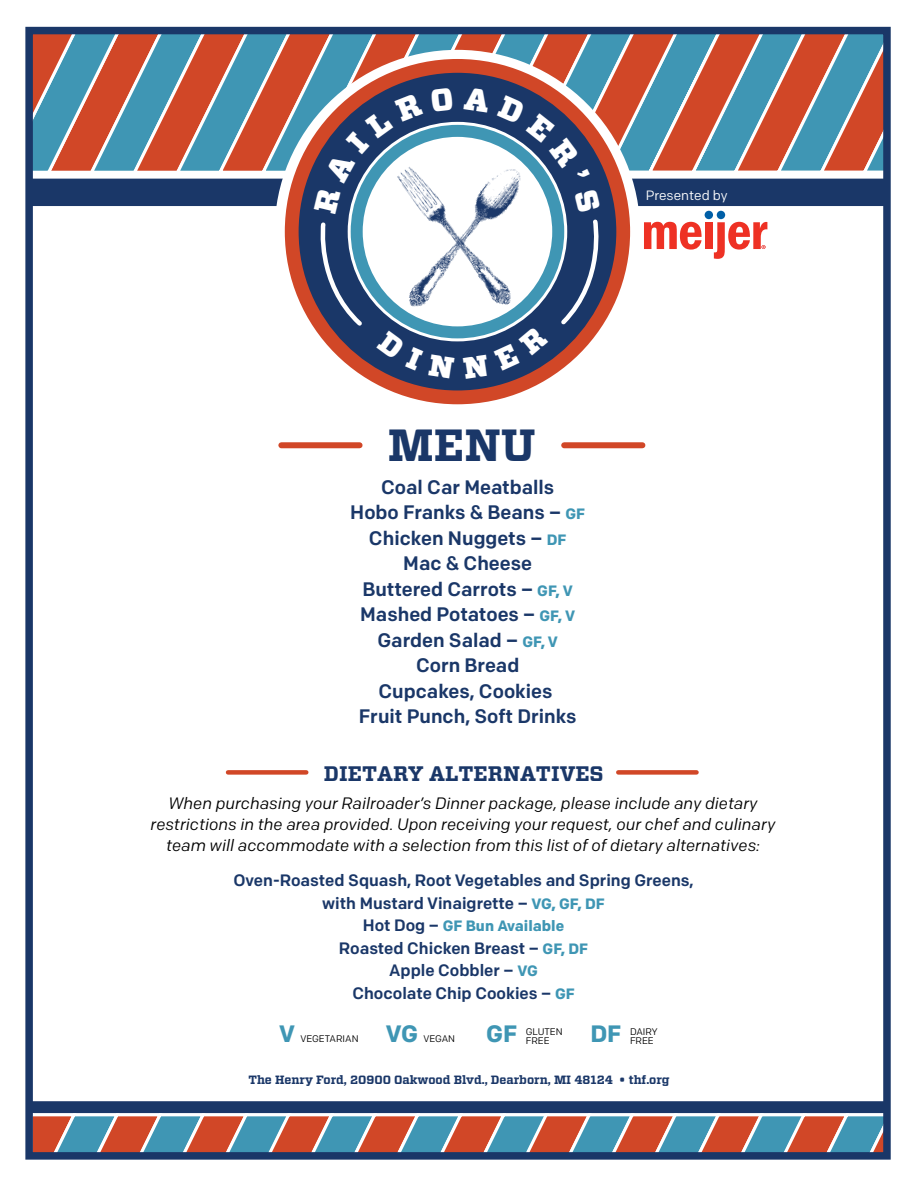
<style>
.page{position:relative;width:918px;height:1188px;background:#fff}
.page>*{position:absolute;margin:0;border:0;box-sizing:border-box;transform-origin:0 0}
.t1{font:700 45px "Vitesse";color:#1a3768}
.t2{font:700 23.7px "Colfax";color:#3f96b4}
.t3{font:700 21px "Vitesse";color:#1a3768}
.t4{font:500 19.5px/25.5px "Colfax";color:#1a3768;text-align:center}
.t5{font:italic 16.5px/21px "Colfax";color:#000;text-align:center}
.t6{font:500 16.5px/22.5px "Colfax";color:#1a3768;text-align:center}
.t7{font:700 15px "Colfax";color:#3f96b4}
.t8{font:13.5px "Colfax";color:#fff}
.t9{font:700 12px "Vitesse";color:#1a3768}
.t10{font:9.6px/9.6px "Colfax";color:#000}
.s1{font-weight:700;font-size:15px;color:#3f96b4}
.s2{font-weight:500;font-size:16.5px;color:#1a3768}
</style>
<div class="page">
<div style="left:24px;top:1097px;width:865px;height:21px;background:#1a3768;border:4px solid #fff"></div>
<svg style="left:366px;top:378px;width:183px;height:12px;background:#80545e"></svg>
<svg style="left:34px;top:1113px;width:848px;height:38px;background:#9a8584"></svg>
<div style="left:25px;top:27px;width:866px;height:1133px;border:8px solid #1a3768"></div>
<div style="left:564px;top:442px;width:78px;height:6px;background:#d14727"></div>
<div style="left:281px;top:442px;width:79px;height:6px;background:#d14727"></div>
<div style="left:618px;top:770px;width:79px;height:5px;background:#d14727"></div>
<div style="left:228px;top:770px;width:78px;height:5px;background:#d14727"></div>
<svg style="left:26px;top:26px;width:865px;height:352px"></svg>
<p class="t8" style="left:646px;top:187px;width:83px">Presented by</p>
<h1 class="t1" style="left:388px;top:415px;width:149px">MENU</h1>
<p class="t4" style="left:350px;top:474px;width:236px">Coal Car Meatballs<br>Hobo Franks &amp; Beans – <span class="s1">GF<br></span>Chicken Nuggets – <span class="s1">DF<br></span>Mac &amp; Cheese<br>Buttered Carrots – <span class="s1">GF, V<br></span>Mashed Potatoes – <span class="s1">GF, V<br></span>Garden Salad – <span class="s1">GF, V<br></span>Corn Bread<br>Cupcakes, Cookies<br>Fruit Punch, Soft Drinks</p>
<p class="t3" style="left:324px;top:759px;width:281px">DIETARY ALTERNATIVES</p>
<p class="t5" style="left:151px;top:793px;width:626px">When purchasing your Railroader’s Dinner package, please include any dietary restrictions in the area provided. Upon receiving your request, our chef and culinary team will accommodate with a selection from this list of of dietary alternatives:</p>
<p class="t6" style="left:233px;top:869px;width:462px">Oven-Roasted Squash, Root Vegetables and Spring Greens, with Mustard Vinaigrette – <span class="s1">VG, GF, DF</span></p>
<p class="t7" style="left:363px;top:917px;width:203px"><span class="s2">Hot Dog –</span> GF Bun Available</p>
<p class="t6" style="left:339px;top:937px;width:251px">Roasted Chicken Breast – <span class="s1">GF, DF<br></span>Apple Cobbler – <span class="s1">VG<br></span>Chocolate Chip Cookies – <span class="s1">GF</span></p>
<h2 class="t2" style="left:279px;top:1019px;width:17px">V</h2>
<p class="t10" style="left:300px;top:1034px;width:60px">VEGETARIAN</p>
<h2 class="t2" style="left:386px;top:1019px;width:34px">VG</h2>
<p class="t10" style="left:423px;top:1034px;width:33px">VEGAN</p>
<h2 class="t2" style="left:486px;top:1019px;width:33px">GF</h2>
<p class="t10" style="left:526px;top:1026px;width:38px">GLUTEN<br>FREE</p>
<h2 class="t2" style="left:590px;top:1019px;width:33px">DF</h2>
<p class="t10" style="left:630px;top:1026px;width:29px">DAIRY<br>FREE</p>
<p class="t9" style="left:248px;top:1072px;width:423px">The Henry Ford, 20900 Oakwood Blvd., Dearborn, MI 48124 • thf.org</p>
</div>
